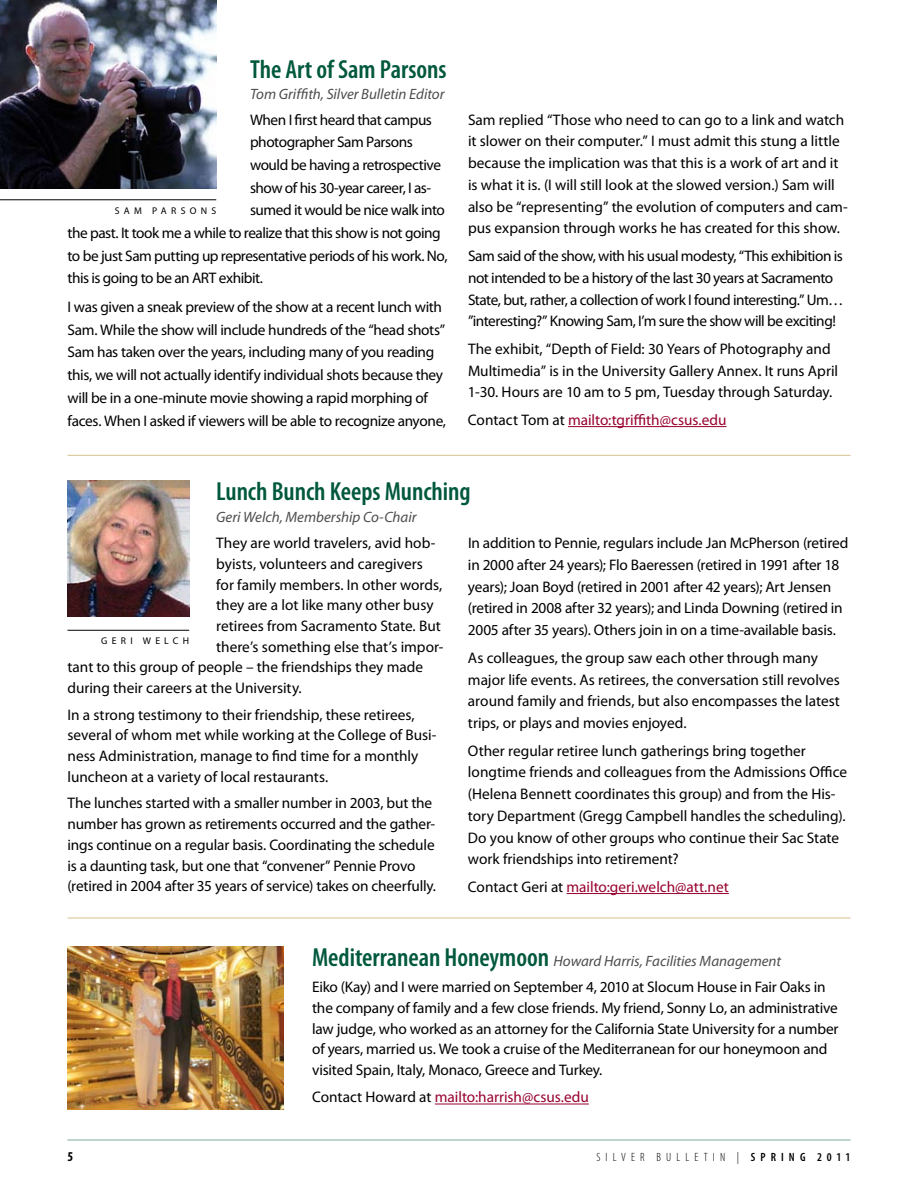
<style>
.page{position:relative;width:918px;height:1188px;background:#fff}
.page>*{position:absolute;margin:0;border:0;box-sizing:border-box;transform-origin:0 0}
.t1{font:600 condensed 26.25px "Myriad Pro";letter-spacing:-.005em;color:#00583d}
.t2{font:15.3px/21.8px "Myriad Pro";letter-spacing:-.005em;color:#000}
.t3{font:15.3px/21.8px "Myriad Pro";letter-spacing:-.03em;color:#000}
.t4{font:15.3px "Myriad Pro";letter-spacing:-.005em;color:#98002e}
.t5{font:15.3px "Myriad Pro";letter-spacing:-.035em;color:#000}
.t6{font:15.3px "Myriad Pro";letter-spacing:-.025em;color:#000}
.t7{font:italic 15px "Myriad";color:#4d4d4f}
.t8{font:italic 15px "Myriad Pro";color:#4d4d4f}
.t9{font:700 condensed 13.5px "Myriad Pro";color:#000}
.t10{font:300 condensed 12px "Myriad Pro";letter-spacing:.43em;color:#000}
.t11{font:600 condensed 12px "Myriad Pro";color:#000}
.t12{font:9.75px "Myriad Pro";letter-spacing:.44em;color:#000}
.s1{color:#000}
.s2{font-weight:600;font-style:normal;font-stretch:condensed;font-size:26.25px;color:#00583d}
.s3{font-weight:600}
</style>
<div class="page">
<img style="left:68px;top:946px;width:216px;height:163px">
<hr style="left:568px;top:426px;width:158px;height:1px;background:#98002e">
<img style="left:0;top:0;width:216px;height:188px">
<hr style="left:0;top:200px;width:216px;height:1px;background:#000">
<hr style="left:435px;top:1104px;width:154px;height:1px;background:#98002e">
<hr style="left:567px;top:893px;width:162px;height:1px;background:#98002e">
<hr style="left:68px;top:630px;width:121px;height:1px;background:#000">
<img style="left:68px;top:481px;width:121px;height:136px">
<hr style="left:68px;top:455px;width:782px;height:1px;background:#d5c28e">
<hr style="left:68px;top:918px;width:782px;height:1px;background:#d5c28e">
<hr style="left:68px;top:1140px;width:782px;height:1px;background:#7baa9c">
<h1 class="t1" style="left:250px;top:53px;width:198px">The Art of Sam Parsons</h1>
<p class="t7" style="left:250px;top:87px;width:196px">Tom Griffith, Silver Bulletin Editor</p>
<p class="t6" style="left:250px;top:110px;width:184px">When I first heard that campus</p>
<p class="t3" style="left:250px;top:131px;width:164px">photographer Sam Parsons</p>
<p class="t3" style="left:250px;top:154px;width:192px">would be having a retrospective</p>
<p class="t3" style="left:250px;top:176px;width:183px">show of his 30-year career, I as-</p>
<p class="t5" style="left:250px;top:201px;width:196px">sumed it would be nice walk into</p>
<p class="t3" style="left:68px;top:222px;width:375px">the past. It took me a while to realize that this show is not going</p>
<p class="t3" style="left:68px;top:245px;width:382px">to be just Sam putting up representative periods of his work. N o,</p>
<p class="t3" style="left:68px;top:267px;width:197px">this is going to be an ART exhibit.</p>
<p class="t2" style="left:68px;top:295px;width:380px;line-height:22.6px">I was given a sneak preview of the show at a recent lunch with Sam. While the show will include hundreds of the “head shots” Sam has taken over the years, including many of you reading this, we will not actually identify individual shots because they will be in a one-minute movie showing a rapid morphing of faces. When I asked if viewers will be able to recognize anyone,</p>
<p class="t12" style="left:115px;top:205px;width:102px">Sam parsons</p>
<p class="t2" style="left:468px;top:108px;width:381px">Sam replied “Those who need to can go to a link and watch it slower on their computer.” I must admit this stung a little because the implication was that this is a work of art and it is what it is. (I will still look at the slowed version.) Sam will also be “representing” the evolution of computers and cam&shy;pus expansion through works he has created for this show.</p>
<p class="t3" style="left:468px;top:245px;width:377px">Sam said of the show, with his usual modesty, “This exhibition is not intended to be a history of the last 30 years at Sacramento State, but, rather, a collection of work I found interesting.” Um… ”interesting?” Knowing Sam, I ’m sure the show will be exciting!</p>
<p class="t2" style="left:468px;top:338px;width:372px">The exhibit, “Depth of Field: 30 Years of Photography and<br>Multimedia” is in the University Gallery Annex. It runs April<br>1-30. Hours are 10 am to 5 pm, Tuesday through Saturday.</p>
<p class="t4" style="left:468px;top:411px;width:260px"><span class="s1">Contact Tom at</span> mailto:tgriffith@csus.edu</p>
<h1 class="t1" style="left:216px;top:476px;width:256px">Lunch Bunch Keeps Munching</h1>
<p class="t7" style="left:216px;top:509px;width:202px">Geri Welch, Membership Co-Chair</p>
<p class="t2" style="left:216px;top:532px;width:221px">They are world travelers, avid hob-</p>
<p class="t2" style="left:216px;top:553px;width:208px">byists, volunteers and caregivers</p>
<p class="t2" style="left:216px;top:573px;width:228px">for family members. In other words,</p>
<p class="t2" style="left:216px;top:594px;width:219px">they are a lot like many other busy</p>
<p class="t2" style="left:216px;top:615px;width:226px">retirees from Sacramento State. But</p>
<p class="t2" style="left:216px;top:635px;width:229px">there’s something else that’s impor-</p>
<p class="t2" style="left:68px;top:656px;width:357px">tant to this group of people – the friendships they made</p>
<p class="t2" style="left:68px;top:677px;width:236px">during their careers at the University.</p>
<p class="t2" style="left:68px;top:704px;width:371px;line-height:20.7px">In a strong testimony to their friendship, these retirees, several of whom met while working at the College of Busi&shy;ness Administration, manage to find time for a monthly luncheon at a variety of local restaurants.</p>
<p class="t2" style="left:68px;top:793px;width:370px;line-height:20.7px">The lunches started with a smaller number in 2003, but the number has grown as retirements occurred and the gather&shy;ings continue on a regular basis. Coordinating the schedule is a daunting task, but one that “convener” Pennie Provo (retired in 2004 after 35 years of service) takes on cheerfully.</p>
<p class="t12" style="left:101px;top:635px;width:81px">Geri Welch</p>
<p class="t2" style="left:468px;top:532px;width:382px">In addition to Pennie, regulars include Jan McPherson (retired in 2000 after 24 years); Flo Baeressen (retired in 1991 after 18 years); Joan Boyd (retired in 2001 after 42 years); Art Jensen (retired in 2008 after 32 years); and Linda Downing (retired in 2005 after 35 years). Others join in on a time-available basis.</p>
<p class="t2" style="left:468px;top:647px;width:373px">As colleagues, the group saw each other through many major life events. As retirees, the conversation still revolves around family and friends, but also encompasses the latest trips, or plays and movies enjoyed.</p>
<p class="t2" style="left:468px;top:739px;width:381px">Other regular retiree lunch gatherings bring together longtime friends and colleagues from the Admissions Office (Helena Bennett coordinates this group) and from the His&shy;tory Department (Gregg Campbell handles the scheduling).<br>Do you know of other groups who continue their Sac State work friendships into retirement?</p>
<p class="t4" style="left:468px;top:877px;width:262px"><span class="s1">Contact Geri at</span> mailto:geri.welch@att.net</p>
<p class="t8" style="left:312px;top:952px;width:471px"><span class="s2">Mediterranean Honeymoon</span> Howard Harris, Facilities Management</p>
<p class="t2" style="left:312px;top:977px;width:528px;line-height:20.7px">Eiko (Kay) and I were married on September 4, 2010 at Slocum House in Fair Oaks in the company of family and a few close friends. My friend, Sonny Lo, an administrative law judge, who worked as an attorney for the California State University for a number of years, married us. We took a cruise of the Mediterranean for our honeymoon and visited Spain, Italy, Monaco, Greece and Turkey.</p>
<p class="t4" style="left:312px;top:1088px;width:278px"><span class="s1">Contact Howard at</span> mailto:harrish@csus.edu</p>
<p class="t9" style="left:68px;top:1148px;width:7px">5</p>
<p class="t10" style="left:596px;top:1150px;width:174px">SILVER BULLETIN | <span class="s3">Spring</span></p>
<p class="t11" style="left:817px;top:1150px;width:35px">2011</p>
</div>
